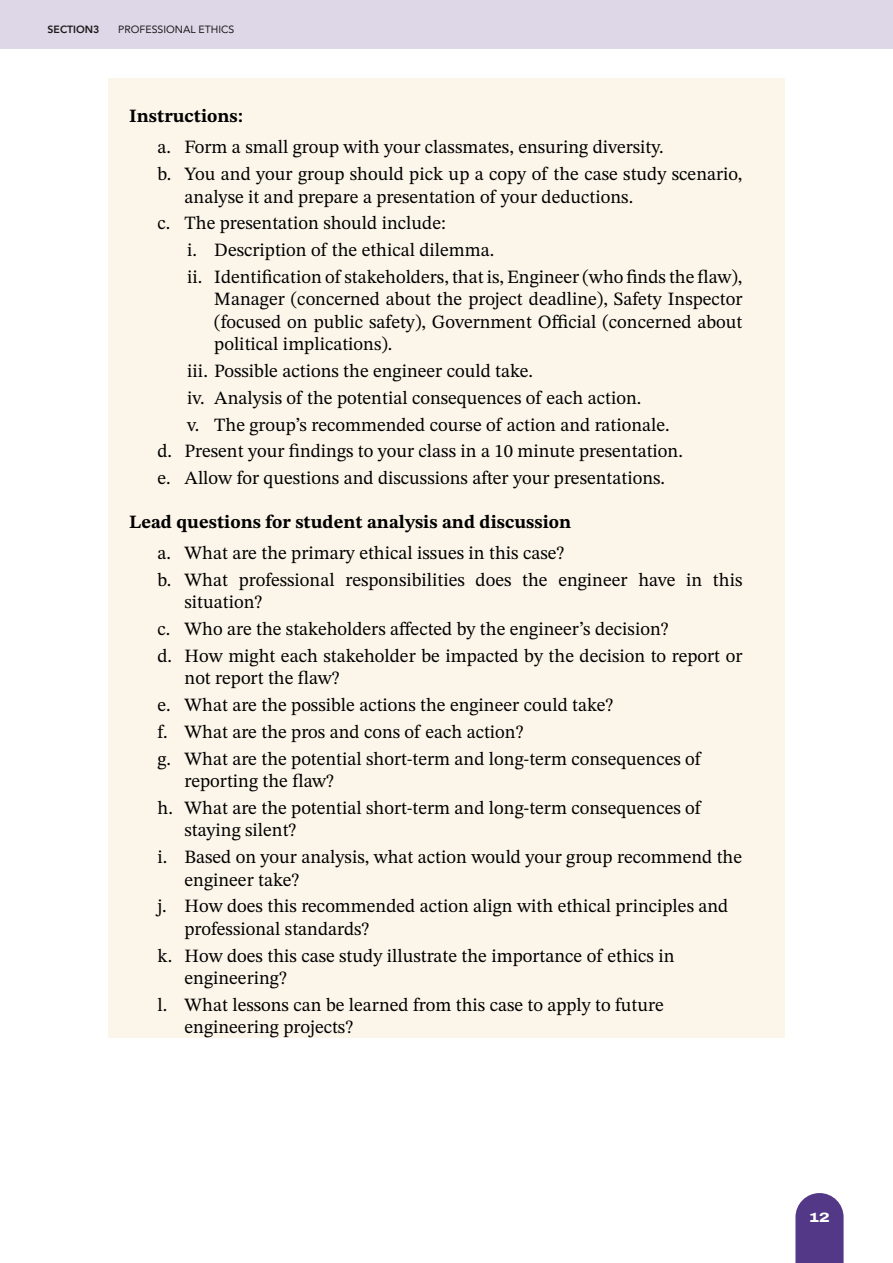
<style>
.page{position:relative;width:893px;height:1263px;background:#fff}
.page>*{position:absolute;margin:0;border:0;box-sizing:border-box;transform-origin:0 0}
.t1{font:18.75px/26.7px "STIX Two Text";color:#000}
.t2{font:700 18.75px "STIX Two Text";color:#000}
.t3{font:800 13.5px "Archivo Expanded";color:#fff}
.t4{font:10.5px "Avenir";color:#1a1a1a}
.t5{font:800 10.5px "Avenir";color:#1a1a1a}
</style>
<div class="page">
<div style="left:0;top:0;width:893px;height:49px;background:#ddd7e7"></div>
<svg style="left:795px;top:1193px;width:49px;height:70px;background:#624a92"></svg>
<div style="left:108px;top:79px;width:677px;height:69px;background:#fcf5e9"></div>
<div style="left:108px;top:115px;width:677px;height:92px;background:#fcf5e9"></div>
<div style="left:108px;top:191px;width:677px;height:70px;background:#fcf5e9"></div>
<div style="left:108px;top:218px;width:677px;height:137px;background:#fcf5e9"></div>
<div style="left:108px;top:339px;width:677px;height:69px;background:#fcf5e9"></div>
<div style="left:108px;top:392px;width:677px;height:70px;background:#fcf5e9"></div>
<div style="left:108px;top:419px;width:677px;height:70px;background:#fcf5e9"></div>
<div style="left:108px;top:484px;width:677px;height:70px;background:#fcf5e9"></div>
<div style="left:108px;top:521px;width:677px;height:92px;background:#fcf5e9"></div>
<div style="left:108px;top:597px;width:677px;height:92px;background:#fcf5e9"></div>
<div style="left:108px;top:673px;width:677px;height:69px;background:#fcf5e9"></div>
<div style="left:108px;top:699px;width:677px;height:92px;background:#fcf5e9"></div>
<div style="left:108px;top:749px;width:677px;height:92px;background:#fcf5e9"></div>
<div style="left:108px;top:798px;width:677px;height:92px;background:#fcf5e9"></div>
<div style="left:108px;top:847px;width:677px;height:92px;background:#fcf5e9"></div>
<div style="left:108px;top:896px;width:677px;height:92px;background:#fcf5e9"></div>
<div style="left:108px;top:946px;width:677px;height:92px;background:#fcf5e9"></div>
<p class="t5" style="left:48px;top:21px;width:53px">SECTION3</p>
<p class="t4" style="left:118px;top:21px;width:118px">PROFESSIONAL ETHICS</p>
<p class="t2" style="left:129px;top:103px;width:115px">Instructions:</p>
<p class="t1" style="left:158px;top:134px;width:586px">a. Form a small group with your classmates, ensuring diversity.<br>b. You and your group should pick up a copy of the case study scenario,</p>
<p class="t1" style="left:185px;top:183px;width:450px">analyse it and prepare a presentation of your deductions.</p>
<p class="t1" style="left:158px;top:210px;width:290px">c. The presentation should include:</p>
<p class="t1" style="left:187px;top:236px;width:309px">i. Description of the ethical dilemma.</p>
<p class="t1" style="left:187px;top:263px;width:557px">ii. Identification of stakeholders, that is, Engineer (who finds the flaw),</p>
<p class="t1" style="left:214px;top:288px;width:530px;line-height:22.5px;text-align:justify">Manager (concerned about the project deadline), Safety Inspector (focused on public safety), Government Official (concerned about political implications).</p>
<p class="t1" style="left:187px;top:357px;width:347px">iii. Possible actions the engineer could take.</p>
<p class="t1" style="left:187px;top:384px;width:456px">iv. Analysis of the potential consequences of each action.</p>
<p class="t1" style="left:187px;top:411px;width:484px">v. The group’s recommended course of action and rationale.</p>
<p class="t1" style="left:158px;top:438px;width:527px">d. Present your findings to your class in a 10 minute presentation.</p>
<p class="t1" style="left:158px;top:464px;width:509px">e. Allow for questions and discussions after your presentations.</p>
<p class="t2" style="left:129px;top:508px;width:443px">Lead questions for student analysis and discussion</p>
<p class="t1" style="left:158px;top:539px;width:586px">a. What are the primary ethical issues in this case?<br>b. What professional responsibilities does the engineer have in this</p>
<p class="t1" style="left:158px;top:588px;width:586px;text-indent:27px">situation?<br>c. Who are the stakeholders affected by the engineer’s decision?<br>d. How might each stakeholder be impacted by the decision to report or</p>
<p class="t1" style="left:158px;top:664px;width:545px;text-indent:27px">not report the flaw?<br>e. What are the possible actions the engineer could take?<br>f. What are the pros and cons of each action?<br>g. What are the potential short-term and long-term consequences of</p>
<p class="t1" style="left:158px;top:767px;width:545px;text-indent:27px">reporting the flaw?<br>h. What are the potential short-term and long-term consequences of</p>
<p class="t1" style="left:158px;top:817px;width:586px;text-indent:27px">staying silent?<br>i. Based on your analysis, what action would your group recommend the</p>
<p class="t1" style="left:158px;top:866px;width:572px;text-indent:27px">engineer take?<br>j. How does this recommended action align with ethical principles and</p>
<p class="t1" style="left:158px;top:915px;width:518px;text-indent:27px">professional standards?<br>k. How does this case study illustrate the importance of ethics in</p>
<p class="t1" style="left:158px;top:964px;width:508px;text-indent:27px">engineering?<br>l. What lessons can be learned from this case to apply to future</p>
<p class="t1" style="left:185px;top:1014px;width:170px">engineering projects?</p>
<p class="t3" style="left:809px;top:1207px;width:22px">12</p>
</div>
